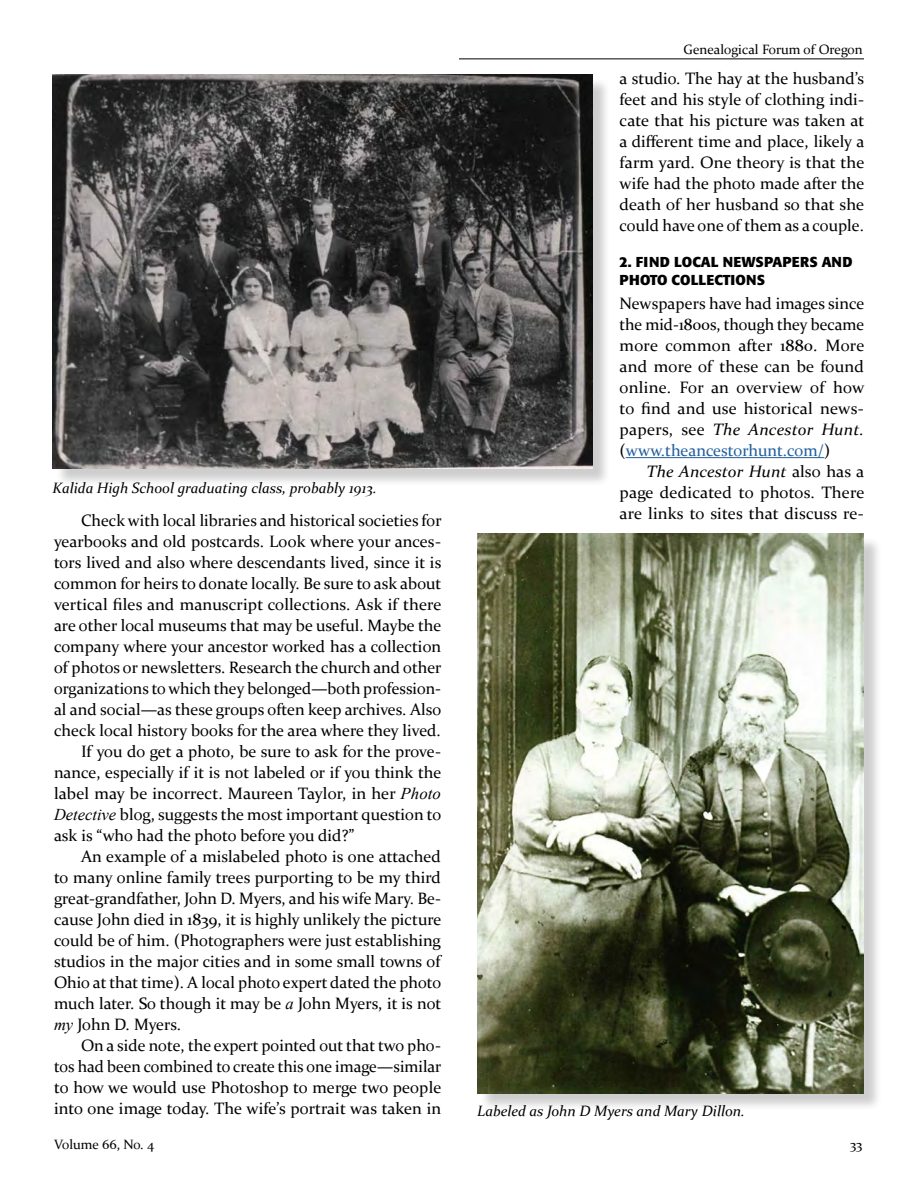
<style>
.page{position:relative;width:918px;height:1188px;background:#fff}
.page>*{position:absolute;margin:0;border:0;box-sizing:border-box;transform-origin:0 0}
.t1{font:16.5px/21px "Constantia";color:#000;text-align:justify}
.t2{font:italic 15px "Constantia";color:#000}
.t3{font:700 14.25px/18px "Formata";color:#000}
.t4{font:13.5px "Constantia";color:#000}
.s1{font-family:"Times New Roman";font-style:italic}
.s2{font-style:italic}
.s3{color:#215e9e}
</style>
<div class="page">
<hr style="left:459px;top:58px;width:405px;height:1px;background:#000">
<hr style="left:626px;top:457px;width:198px;height:1px;background:#215e9e">
<div style="left:479px;top:536px;width:404px;height:576px;background:#000;opacity:.2"></div>
<img style="left:477px;top:534px;width:387px;height:559px">
<div style="left:55px;top:77px;width:556px;height:410px;background:#000;opacity:.2"></div>
<img style="left:53px;top:75px;width:540px;height:394px">
<p class="t2" style="left:53px;top:478px;width:326px">Kalida High School graduating class, probably 1913.</p>
<p class="t1" style="left:81px;top:509px;width:362px">Check with local libraries and historical societies for</p>
<p class="t1" style="left:54px;top:530px;width:388px">yearbooks and old postcards. Look where your ances-</p>
<p class="t1" style="left:54px;top:551px;width:389px">tors lived and also where descendants lived, since it is</p>
<p class="t1" style="left:54px;top:572px;width:389px">common for heirs to donate locally. Be sure to ask about</p>
<p class="t1" style="left:54px;top:593px;width:389px">vertical files and manuscript collections. Ask if there</p>
<p class="t1" style="left:54px;top:614px;width:389px">are other local museums that may be useful. Maybe the</p>
<p class="t1" style="left:54px;top:635px;width:389px">company where your ancestor worked has a collection</p>
<p class="t1" style="left:54px;top:656px;width:389px">of photos or newsletters. Research the church and other</p>
<p class="t1" style="left:54px;top:677px;width:388px">organizations to which they belonged—both profession-</p>
<p class="t1" style="left:54px;top:698px;width:389px">al and social—as these groups often keep archives. Also</p>
<p class="t1" style="left:54px;top:719px;width:388px">check local history books for the area where they lived.</p>
<p class="t1" style="left:81px;top:740px;width:361px">If you do get a photo, be sure to ask for the prove-</p>
<p class="t1" style="left:54px;top:761px;width:389px">nance, especially if it is not labeled or if you think the</p>
<p class="t1" style="left:54px;top:782px;width:389px">label may be incorrect. Maureen Taylor, in her <span class="s1">Photo</span></p>
<p class="t1" style="left:54px;top:803px;width:389px"><span class="s1">Detective</span> blog, suggests the most important question to</p>
<p class="t1" style="left:54px;top:824px;width:302px">ask is “who had the photo before you did?”</p>
<p class="t1" style="left:81px;top:845px;width:362px">An example of a mislabeled photo is one attached</p>
<p class="t1" style="left:54px;top:866px;width:388px">to many online family trees purporting to be my third</p>
<p class="t1" style="left:54px;top:887px;width:388px">great-grandfather, John D. Myers, and his wife Mary. Be-</p>
<p class="t1" style="left:54px;top:908px;width:389px">cause John died in 1839, it is highly unlikely the picture</p>
<p class="t1" style="left:54px;top:929px;width:388px">could be of him. (Photographers were just establishing</p>
<p class="t1" style="left:54px;top:950px;width:388px">studios in the major cities and in some small towns of</p>
<p class="t1" style="left:54px;top:971px;width:389px">Ohio at that time). A local photo expert dated the photo</p>
<p class="t1" style="left:54px;top:992px;width:389px">much later. So though it may be <span class="s1">a</span> John Myers, it is not</p>
<p class="t1" style="left:54px;top:1013px;width:129px"><span class="s1">my</span> John D. Myers.</p>
<p class="t1" style="left:81px;top:1034px;width:361px">On a side note, the expert pointed out that two pho-</p>
<p class="t1" style="left:54px;top:1055px;width:389px">tos had been combined to create this one image—similar</p>
<p class="t1" style="left:54px;top:1076px;width:389px">to how we would use Photoshop to merge two people</p>
<p class="t1" style="left:54px;top:1097px;width:389px">into one image today. The wife’s portrait was taken in</p>
<p class="t4" style="left:684px;top:40px;width:181px">Genealogical Forum of Oregon</p>
<p class="t1" style="left:620px;top:68px;width:246px">a studio. The hay at the husband’s feet and his style of clothing indi&shy;cate that his picture was taken at a different time and place, likely a farm yard. One theory is that the wife had the photo made after the death of her husband so that she could have one of them as a couple.</p>
<p class="t3" style="left:620px;top:253px;width:235px">2. FIND LOCAL NEWSPAPERS AND<br>PHOTO COLLECTIONS</p>
<p class="t1" style="left:620px;top:293px;width:246px">Newspapers have had images since the mid-1800s, though they became more common after 1880. More and more of these can be found online. For an overview of how to find and use historical news&shy;papers, see <span class="s2">The Ancestor Hunt. </span>(<span class="s3">www.theancestorhunt.com/</span>)</p>
<p class="t1" style="left:620px;top:461px;width:246px;text-indent:27px"><span class="s2">The Ancestor Hunt</span> also has a page dedicated to photos. There are links to sites that discuss re-</p>
<p class="t2" style="left:477px;top:1101px;width:270px">Labeled as John D Myers and Mary Dillon.</p>
<p class="t4" style="left:54px;top:1135px;width:102px">Volume 66, No. 4</p>
<p class="t4" style="left:850px;top:1135px;width:14px">33</p>
</div>
